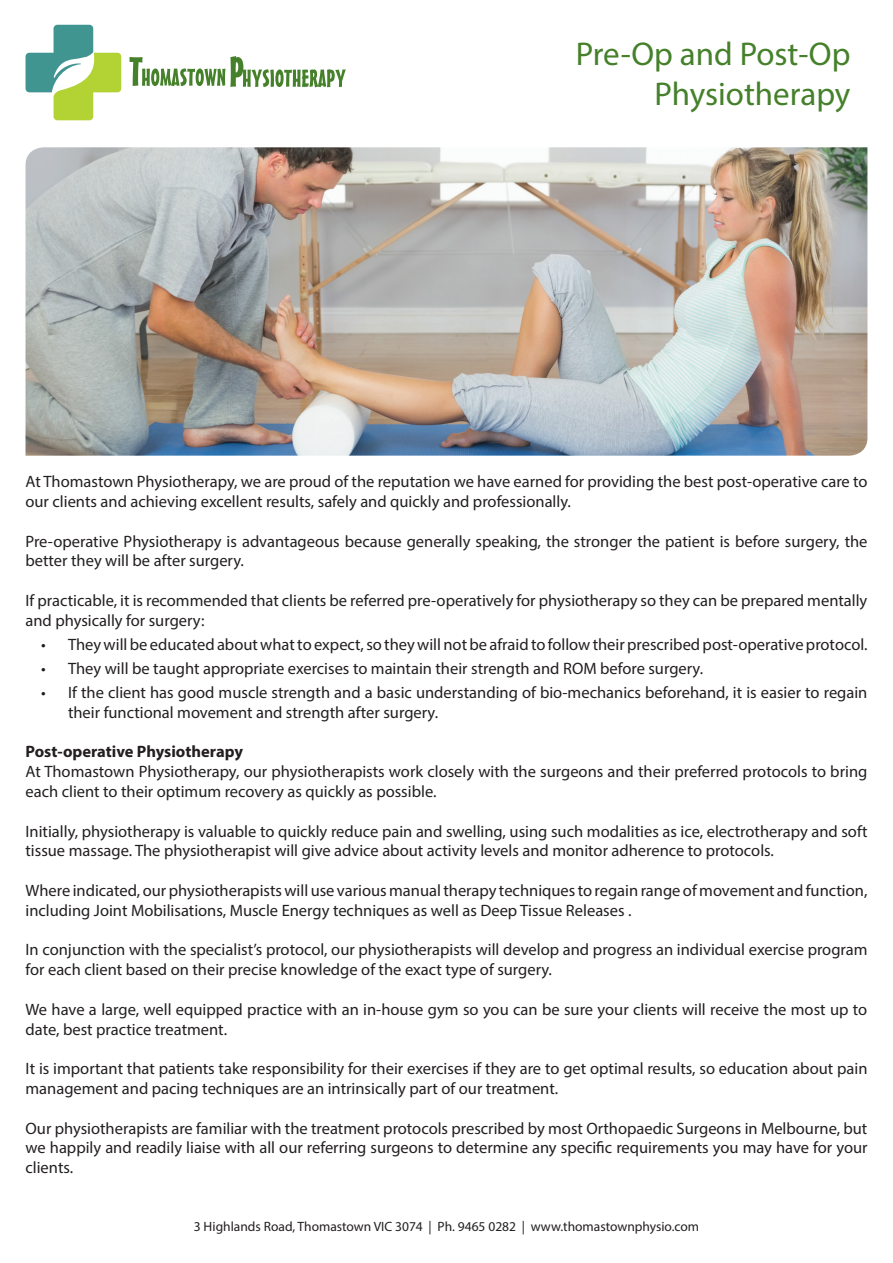
<style>
.page{position:relative;width:893px;height:1263px;background:#fff}
.page>*{position:absolute;margin:0;border:0;box-sizing:border-box;transform-origin:0 0}
.t1{font:33px/39.6px "Myriad Pro";color:#45802a;text-align:right}
.t2{font:16.5px/19.8px "Myriad Pro";color:#231f20}
.t3{font:700 16.5px "Myriad Pro";color:#231f20}
.t4{font:13.5px "Myriad Pro";color:#231f20}
</style>
<div class="page">
<svg style="left:26px;top:25px;width:95px;height:95px"></svg>
<svg style="left:130px;top:56px;width:216px;height:31px"></svg>
<img style="left:26px;top:147px;width:841px;height:309px">
<p class="t1" style="left:576px;top:34px;width:276px">Pre-Op and Post-Op<br>Physiotherapy</p>
<p class="t2" style="left:26px;top:471px;width:843px">At Thomastown Physiotherapy, we are proud of the reputation we have earned for providing the best post-operative care to our clients and achieving excellent results, safely and quickly and professionally.</p>
<p class="t2" style="left:26px;top:531px;width:843px">Pre-operative Physiotherapy is advantageous because generally speaking, the stronger the patient is before surgery, the better they will be after surgery.</p>
<p class="t2" style="left:26px;top:590px;width:843px">If practicable, it is recommended that clients be referred pre-operatively for physiotherapy so they can be prepared mentally and physically for surgery:</p>
<p class="t2" style="left:41px;top:634px;width:828px">• They will be educated about what to expect, so they will not be afraid to follow their prescribed post-operative protocol.</p>
<p class="t2" style="left:41px;top:658px;width:664px">• They will be taught appropriate exercises to maintain their strength and ROM before surgery.</p>
<p class="t2" style="left:68px;top:682px;width:801px;text-indent:-27px">• If the client has good muscle strength and a basic understanding of bio-mechanics beforehand, it is easier to regain their functional movement and strength after surgery.</p>
<p class="t3" style="left:26px;top:741px;width:219px">Post-operative Physiotherapy</p>
<p class="t2" style="left:26px;top:761px;width:843px">At Thomastown Physiotherapy, our physiotherapists work closely with the surgeons and their preferred protocols to bring each client to their optimum recovery as quickly as possible.</p>
<p class="t2" style="left:26px;top:821px;width:843px">Initially, physiotherapy is valuable to quickly reduce pain and swelling, using such modalities as ice, electrotherapy and soft tissue massage. The physiotherapist will give advice about activity levels and monitor adherence to protocols.</p>
<p class="t2" style="left:26px;top:880px;width:843px">Where indicated, our physiotherapists will use various manual therapy techniques to regain range of movement and function, including Joint Mobilisations, Muscle Energy techniques as well as Deep Tissue Releases .</p>
<p class="t2" style="left:26px;top:940px;width:843px">In conjunction with the specialist’s protocol, our physiotherapists will develop and progress an individual exercise program for each client based on their precise knowledge of the exact type of surgery.</p>
<p class="t2" style="left:26px;top:999px;width:843px">We have a large, well equipped practice with an in-house gym so you can be sure your clients will receive the most up to date, best practice treatment.</p>
<p class="t2" style="left:26px;top:1058px;width:843px">It is important that patients take responsibility for their exercises if they are to get optimal results, so education about pain management and pacing techniques are an intrinsically part of our treatment.</p>
<p class="t2" style="left:26px;top:1118px;width:843px;text-align:justify">Our physiotherapists are familiar with the treatment protocols prescribed by most Orthopaedic Surgeons in Melbourne, but we happily and readily liaise with all our referring surgeons to determine any specific requirements you may have for your clients.</p>
<p class="t4" style="left:194px;top:1218px;width:507px">3 Highlands Road, Thomastown VIC 3074 | Ph. 9465 0282 | www.thomastownphysio.com</p>
</div>
